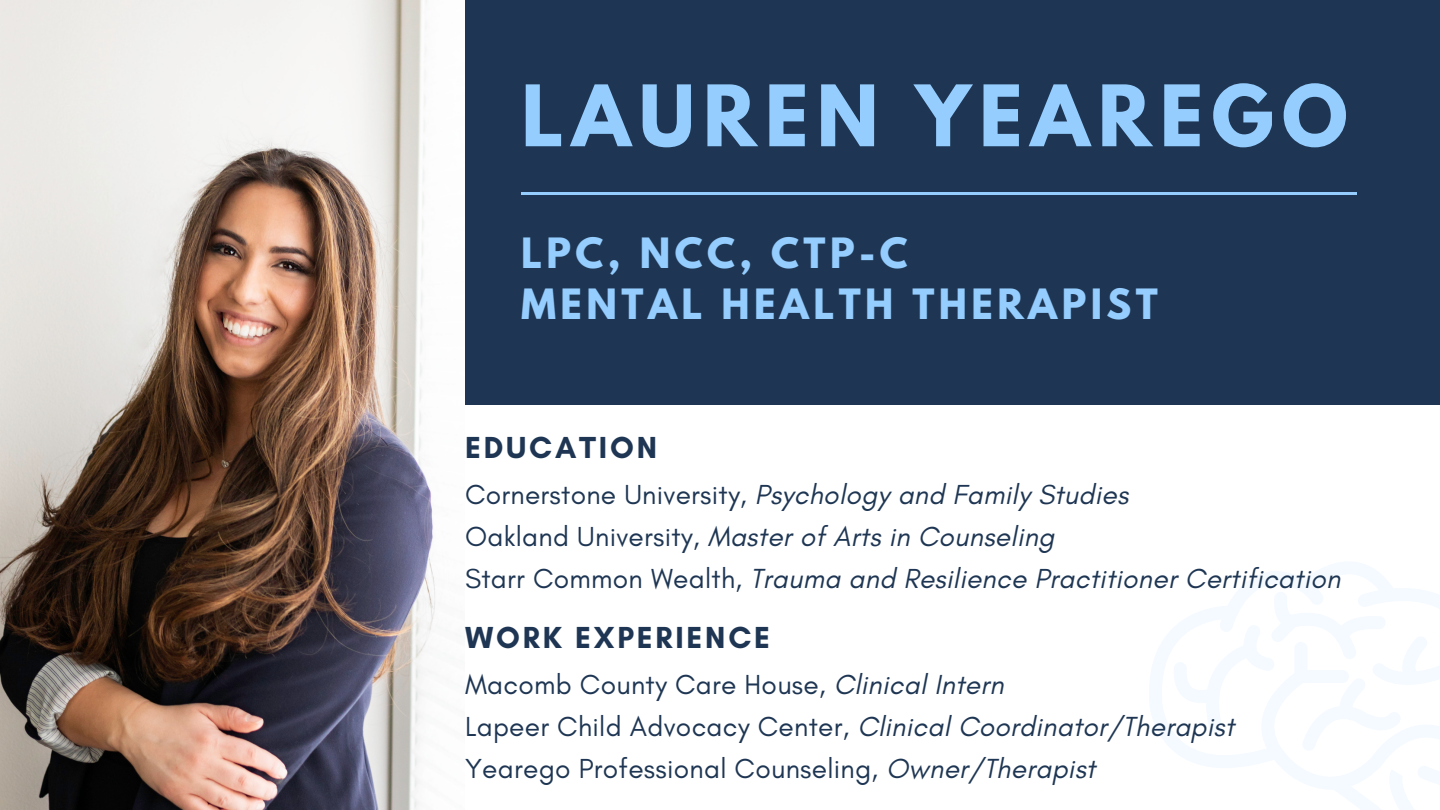
<style>
.page{position:relative;width:1440px;height:810px;background:#1e3653}
.page>*{position:absolute;margin:0;border:0;box-sizing:border-box;transform-origin:0 0}
.t1{font:700 75px "League Spartan";letter-spacing:.11em;color:#95cdff}
.t2{font:700 37px/51.8px "League Spartan";letter-spacing:.12em;color:#95cdff}
.t3{font:700 31px "Glacial Indifference";letter-spacing:.09em;color:#1e3653}
.t4{font:italic 28.1px "Glacial Indifference";letter-spacing:.01em;color:#1e3653}
.t5{font:28.1px "Glacial Indifference";letter-spacing:.01em;color:#1e3653}
.s1{font-style:normal}
.s2{font-style:italic}
</style>
<div class="page">
<div style="left:410px;top:405px;width:1030px;height:405px;background:#fff"></div>
<img style="left:0;top:0;width:465px;height:810px">
<svg style="left:1150px;top:562px;width:290px;height:248px"></svg>
<hr style="left:521px;top:192px;width:836px;height:3px;background:#95cdff">
<h1 class="t1" style="left:521px;top:79px;width:828px">LAUREN YEAREGO</h1>
<h2 class="t2" style="left:521px;top:231px;width:638px">LPC, NCC, CTP-C<br>MENTAL HEALTH THERAPIST</h2>
<p class="t3" style="left:465px;top:428px;width:194px">EDUCATION</p>
<h3 class="t4" style="left:465px;top:477px;width:665px"><span class="s1">Cornerstone University,</span> Psychology and Family Studies</h3>
<p class="t4" style="left:465px;top:519px;width:591px"><span class="s1">Oakland University,</span> Master of Arts in Counseling</p>
<p class="t4" style="left:465px;top:561px;width:877px"><span class="s1">Starr Common Wealth,</span> Trauma and Resilience Practitioner Certification</p>
<h3 class="t3" style="left:465px;top:618px;width:307px">WORK EXPERIENCE</h3>
<p class="t5" style="left:465px;top:667px;width:540px">Macomb County Care House, <span class="s2">Clinical Intern</span></p>
<p class="t4" style="left:465px;top:709px;width:771px"><span class="s1">Lapeer Child Advocacy Center,</span> Clinical Coordinator/Therapist</p>
<p class="t5" style="left:465px;top:751px;width:632px">Yearego Professional Counseling, <span class="s2">Owner/Therapist</span></p>
</div>
